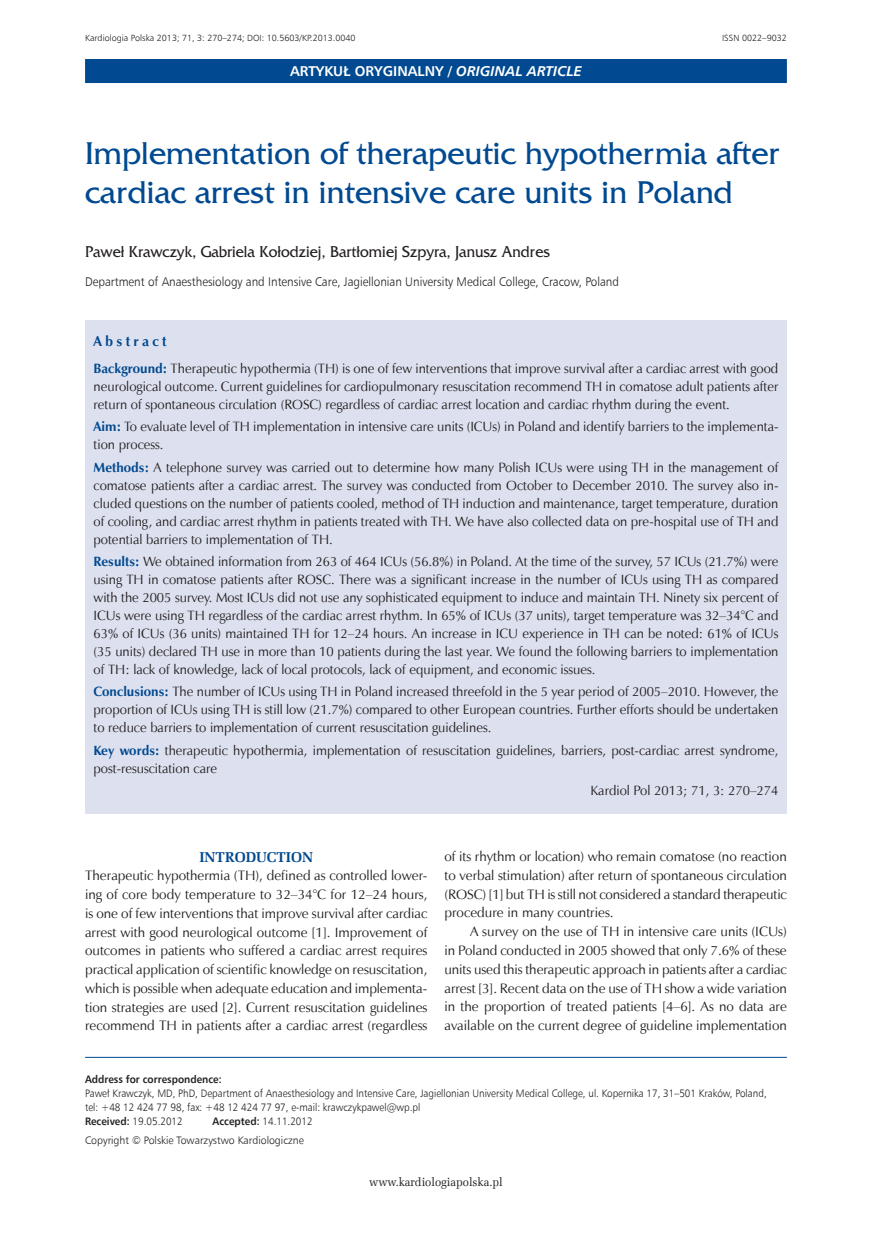
<style>
.page{position:relative;width:872px;height:1234px;background:#fff}
.page>*{position:absolute;margin:0;border:0;box-sizing:border-box;transform-origin:0 0}
._01_Tytul_pierwszy{font:33px/39px "France";color:#014990}
._03_Autor{font:16.5px "France";color:#231f20;scale:.94 1}
.t1{font:700 14.25px "Humnst 777 EU";color:#fff}
._06_Srodtytul_1{font:700 14.25px "Zapf Ellipt EU";color:#014990}
._13_Streszczenie_sro{font:700 14.25px "Zapf Humnst EU";letter-spacing:.23em;color:#014990}
._09_Tekst_pierwszy_A{font:13.65px/18.8px "Zapf Humnst EU";color:#231f20;text-align:justify}
._09_Tekst_ANG{font:13.65px/18.8px "Zapf Humnst EU";color:#231f20;text-align:justify}
._11_Streszczenie_ang{font:13.5px/18px "Zapf Humnst EU";color:#231f20;text-align:justify}
._11_Streszczenie_slo{font:13.5px/18px "Zapf Humnst EU";color:#231f20}
._14_Streszczenie_Kar{font:13.5px "Zapf Humnst EU";color:#231f20}
._04_Praca{font:12.6px "Humnst 777 Lt EU";color:#231f20;scale:.93 1}
.t2{font:12px "Zapf Ellipt EU";color:#231f20;scale:.95 1}
._05_Adres_do_korespo{font:10.8px/14.2px "Humnst 777 Lt EU";color:#231f20;scale:.92 1}
._05_Adres_do_korespo-2{font:10.8px "Humnst 777 Lt EU";color:#231f20}
._30_Pagina_nad_paski{font:9px "Humnst 777 Lt EU";color:#231f20}
.s1{font-style:italic}
.s2{font-weight:700;color:#014990}
.s3{font-family:"Humnst 777 EU";font-weight:700}
</style>
<div class="page">
<div style="left:85px;top:59px;width:702px;height:24px;background:#014990"></div>
<div style="left:85px;top:320px;width:702px;height:493px;background:#dde1ef"></div>
<hr style="left:85px;top:1056px;width:702px;height:1px;background:#014990">
<p class="_30_Pagina_nad_paski" style="left:85px;top:33px;width:272px">Kardiologia Polska 2013; 71, 3: 270–274; DOI: 10.5603/KP.2013.0040</p>
<p class="_30_Pagina_nad_paski" style="left:722px;top:33px;width:66px">ISSN 0022–9032</p>
<p class="t1" style="left:290px;top:62px;width:293px">ARTYKUŁ ORYGINALNY / <span class="s1">ORIGINAL ARTICLE</span></p>
<p class="_01_Tytul_pierwszy" style="left:85px;top:134px;width:695px">Implementation of therapeutic hypothermia after cardiac arrest in intensive care units in Poland</p>
<p class="_03_Autor" style="left:85px;top:242px;width:496px">Paweł Krawczyk, Gabriela Kołodziej, Bartłomiej Szpyra, Janusz Andres</p>
<p class="_04_Praca" style="left:85px;top:273px;width:575px">Department of Anaesthesiology and Intensive Care, Jagiellonian University Medical College, Cracow, Poland</p>
<p class="_13_Streszczenie_sro" style="left:94px;top:332px;width:75px">Abstract</p>
<p class="_11_Streszczenie_ang" style="left:94px;top:359px;width:686px"><span class="s2">Background:</span> Therapeutic hypothermia (TH) is one of few interventions that improve survival after a cardiac arrest with good neurological outcome. Current guidelines for cardiopulmonary resuscitation recommend TH in comatose adult patients after return of spontaneous circulation (ROSC) regardless of cardiac arrest location and cardiac rhythm during the event.</p>
<p class="_11_Streszczenie_ang" style="left:94px;top:417px;width:686px"><span class="s2">Aim:</span> To evaluate level of TH implementation in intensive care units (ICUs) in Poland and identify barriers to the implementa&shy;tion process.</p>
<p class="_11_Streszczenie_ang" style="left:94px;top:458px;width:686px"><span class="s2">Methods:</span> A telephone survey was carried out to determine how many Polish ICUs were using TH in the management of comatose patients after a cardiac arrest. The survey was conducted from October to December 2010. The survey also in&shy;cluded questions on the number of patients cooled, method of TH induction and maintenance, target temperature, duration of cooling, and cardiac arrest rhythm in patients treated with TH. We have also collected data on pre-hospital use of TH and potential barriers to implementation of TH.</p>
<p class="_11_Streszczenie_ang" style="left:94px;top:552px;width:686px"><span class="s2">Results:</span> We obtained information from 263 of 464 ICUs (56.8%) in Poland. At the time of the survey, 57 ICUs (21.7%) were using TH in comatose patients after ROSC. There was a significant increase in the number of ICUs using TH as compared with the 2005 survey. Most ICUs did not use any sophisticated equipment to induce and maintain TH. Ninety six percent of ICUs were using TH regardless of the cardiac arrest rhythm. In 65% of ICUs (37 units), target temperature was 32–34°C and 63% of ICUs (36 units) maintained TH for 12–24 hours. An increase in ICU experience in TH can be noted: 61% of ICUs (35 units) declared TH use in more than 10 patients during the last year. We found the following barriers to implementation of TH: lack of knowledge, lack of local protocols, lack of equipment, and economic issues.</p>
<p class="_11_Streszczenie_ang" style="left:94px;top:682px;width:686px"><span class="s2">Conclusions:</span> The number of ICUs using TH in Poland increased threefold in the 5 year period of 2005–2010. However, the proportion of ICUs using TH is still low (21.7%) compared to other European countries. Further efforts should be undertaken to reduce barriers to implementation of current resuscitation guidelines.</p>
<p class="_11_Streszczenie_slo" style="left:94px;top:741px;width:686px"><span class="s2">Key words:</span> therapeutic hypothermia, implementation of resuscitation guidelines, barriers, post-cardiac arrest syndrome, post-resuscitation care</p>
<p class="_14_Streszczenie_Kar" style="left:590px;top:781px;width:189px">Kardiol Pol 2013; 71, 3: 270–274</p>
<p class="_06_Srodtytul_1" style="left:199px;top:847px;width:115px">INTRODUCTION</p>
<p class="_09_Tekst_pierwszy_A" style="left:85px;top:866px;width:344px">Therapeutic hypothermia (TH), defined as controlled lower&shy;ing of core body temperature to 32–34°C for 12–24 hours, is one of few interventions that improve survival after cardiac arrest with good neurological outcome [1]. Improvement of outcomes in patients who suffered a cardiac arrest requires practical application of scientific knowledge on resuscitation, which is possible when adequate education and implementa&shy;tion strategies are used [2]. Current resuscitation guidelines recommend TH in patients after a cardiac arrest (regardless</p>
<p class="_09_Tekst_pierwszy_A" style="left:444px;top:846px;width:344px">of its rhythm or location) who remain comatose (no reaction to verbal stimulation) after return of spontaneous circulation (ROSC) [1] but TH is still not considered a standard therapeutic procedure in many countries.</p>
<p class="_09_Tekst_ANG" style="left:444px;top:921px;width:344px;text-indent:26px">A survey on the use of TH in intensive care units (ICUs) in Poland conducted in 2005 showed that only 7.6% of these units used this therapeutic approach in patients after a cardiac arrest [3]. Recent data on the use of TH show a wide variation in the proportion of treated patients [4–6]. As no data are available on the current degree of guideline implementation</p>
<p class="_05_Adres_do_korespo" style="left:85px;top:1071px;width:742px"><span class="s3">Address for correspondence:<br></span>Paweł Krawczyk, MD, PhD, Department of Anaesthesiology and Intensive Care, Jagiellonian University Medical College, ul. Kopernika 17, 31–501 Kraków, Poland, tel: +48 12 424 77 98, fax: +48 12 424 77 97, e-mail: krawczykpawel@wp.pl<br><span class="s3">Received:</span> 19.05.2012</p>
<p class="_05_Adres_do_korespo" style="left:213px;top:1113px;width:110px"><span class="s3">Accepted:</span> 14.11.2012</p>
<p class="_05_Adres_do_korespo-2" style="left:85px;top:1133px;width:220px">Copyright © Polskie Towarzystwo Kardiologiczne</p>
<p class="t2" style="left:369px;top:1174px;width:142px">www.kardiologiapolska.pl</p>
</div>
